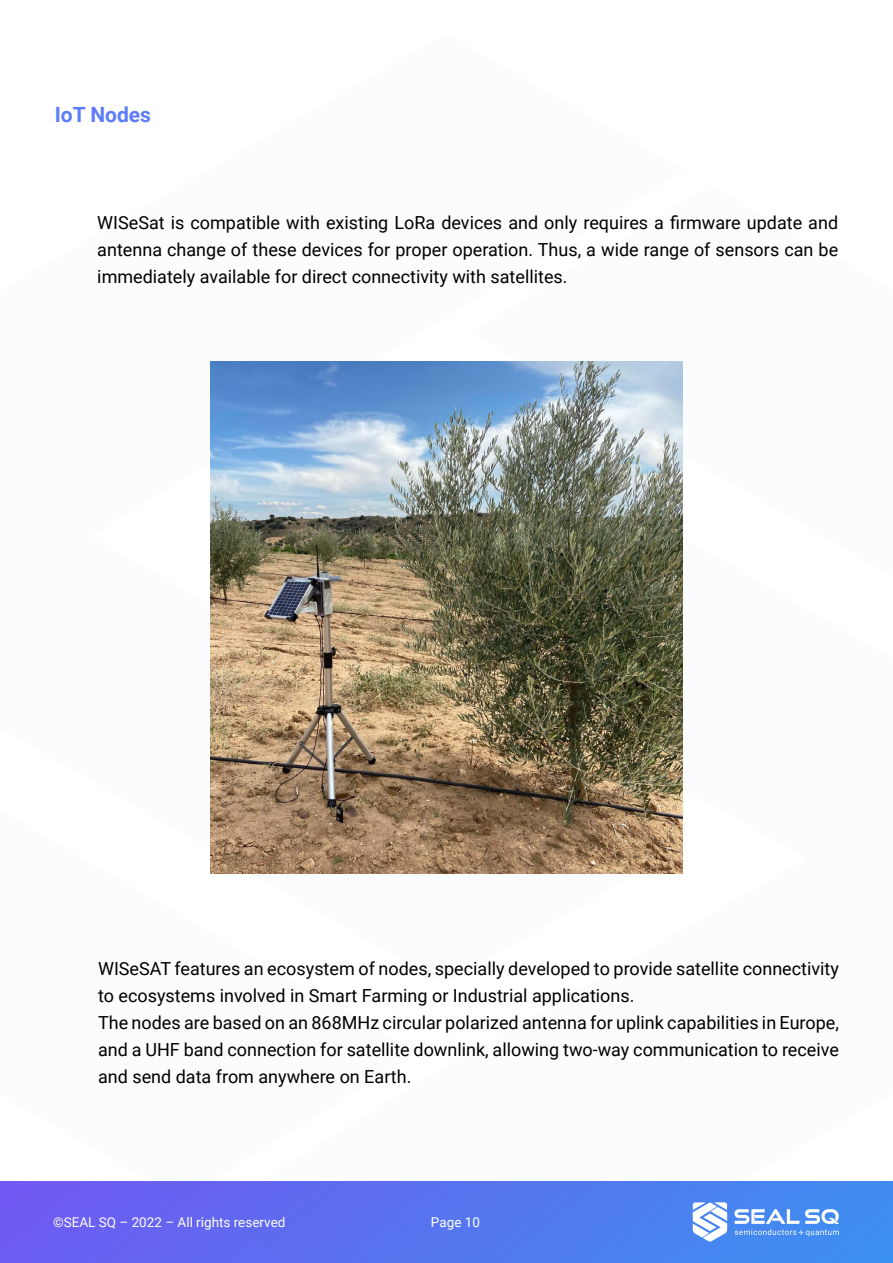
<style>
.page{position:relative;width:893px;height:1263px;background:#fff}
.page>*{position:absolute;margin:0;border:0;box-sizing:border-box;transform-origin:0 0}
.t1{font:700 21px "Roboto";color:#5c7cfa}
.t2{font:18px/27px "Roboto";color:#000;text-align:justify}
.t3{font:13.5px "Roboto";color:#fff}
</style>
<div class="page">
<img style="left:0;top:361px;width:893px;height:902px">
<img style="left:211px;top:361px;width:471px;height:513px">
<p class="t1" style="left:55px;top:100px;width:98px">IoT Nodes</p>
<p class="t2" style="left:97px;top:208px;width:742px">WISeSat is compatible with existing LoRa devices and only requires a firmware update and antenna change of these devices for proper operation. Thus, a wide range of sensors can be immediately available for direct connectivity with satellites.</p>
<p class="t2" style="left:98px;top:954px;width:742px;text-align:left">WISeSAT features an ecosystem of nodes, specially developed to provide satellite connectivity to ecosystems involved in Smart Farming or Industrial applications.<br>The nodes are based on an 868MHz circular polarized antenna for uplink capabilities in Europe, and a UHF band connection for satellite downlink, allowing two-way communication to receive and send data from anywhere on Earth.</p>
<p class="t3" style="left:53px;top:1213px;width:234px">©SEAL SQ – 2022 – All rights reserved</p>
<p class="t3" style="left:431px;top:1213px;width:51px">Page 10</p>
</div>
